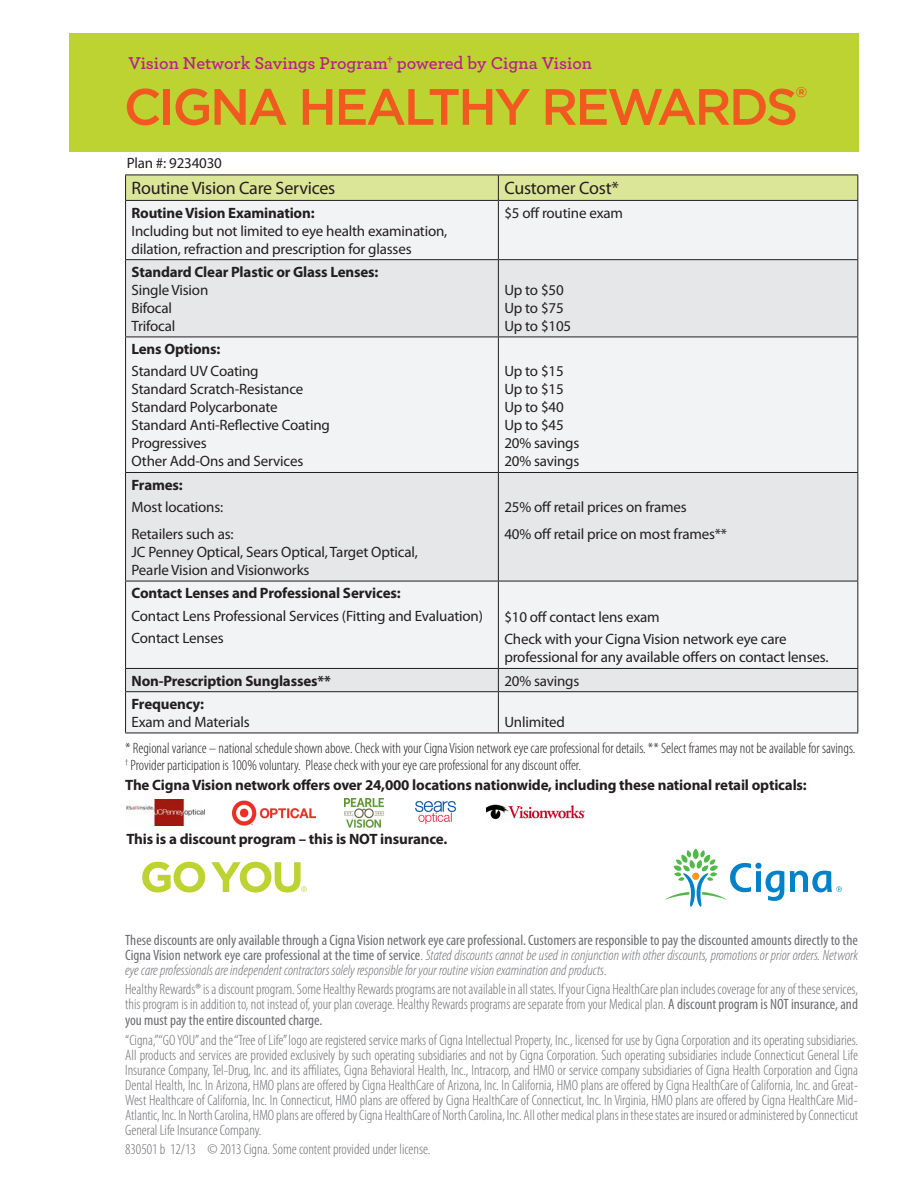
<style>
.page{position:relative;width:918px;height:1188px;background:#fff}
.page>*{position:absolute;margin:0;border:0;box-sizing:border-box;transform-origin:0 0}
.G-upper_case_head{font:500 51px "Gotham";letter-spacing:-.05em;color:#f15921}
.A-Eyebrow{font:600 18px "Archer";color:#b81d8c}
.A-Body_Copy{font:18px "Myriad Pro";letter-spacing:-.01em;color:#231f20}
.M-Legal_copy_Cat{font:300 condensed 15px/15px "Myriad Pro";color:#6c6d70}
.A-Body_Copy-2{font:15px/18px "Myriad Pro";letter-spacing:-.01em;color:#231f20}
.M-Legal_copy_Cat-2{font:italic 300 condensed 15px/15px "Myriad Pro";color:#6c6d70;text-align:justify}
.A-Body_Copy-3{font:700 15px "Myriad Pro";letter-spacing:-.01em;color:#231f20}
.M-Legal_copy_Cat-3{font:300 condensed 15px "Myriad Pro";color:#231f20}
.M-Legal_copy_Cat-4{font:condensed 15px "Myriad Pro";color:#6c6d70}
.s1{font-weight:400;font-style:normal}
.s2{font-style:normal}
.s3{font-weight:400}
</style>
<div class="page">
<div style="left:69px;top:33px;width:790px;height:119px;background:#bcd331"></div>
<div style="left:126px;top:201px;width:731px;height:532px;background:#f2f3f4"></div>
<svg style="left:126px;top:260px;width:731px;height:431px;fill:#f2f3f4"></svg>
<svg style="left:125px;top:175px;width:733px;height:25px;background:#d6e196"></svg>
<hr style="left:125px;top:200px;width:373px;height:1px;background:#231f20">
<hr style="left:125px;top:201px;width:1px;height:58px;background:#231f20">
<hr style="left:498px;top:200px;width:360px;height:1px;background:#231f20">
<hr style="left:498px;top:201px;width:1px;height:58px;background:#231f20">
<hr style="left:857px;top:201px;width:1px;height:58px;background:#231f20">
<hr style="left:125px;top:259px;width:373px;height:1px;background:#231f20">
<hr style="left:125px;top:260px;width:1px;height:77px;background:#231f20">
<hr style="left:498px;top:259px;width:360px;height:1px;background:#231f20">
<hr style="left:498px;top:260px;width:1px;height:77px;background:#231f20">
<hr style="left:857px;top:260px;width:1px;height:77px;background:#231f20">
<hr style="left:125px;top:337px;width:373px;height:1px;background:#231f20">
<hr style="left:125px;top:337px;width:1px;height:135px;background:#231f20">
<hr style="left:498px;top:337px;width:360px;height:1px;background:#231f20">
<hr style="left:498px;top:337px;width:1px;height:135px;background:#231f20">
<hr style="left:857px;top:337px;width:1px;height:135px;background:#231f20">
<hr style="left:125px;top:472px;width:373px;height:1px;background:#231f20">
<hr style="left:125px;top:473px;width:1px;height:108px;background:#231f20">
<hr style="left:498px;top:472px;width:360px;height:1px;background:#231f20">
<hr style="left:498px;top:473px;width:1px;height:108px;background:#231f20">
<hr style="left:857px;top:473px;width:1px;height:108px;background:#231f20">
<hr style="left:125px;top:581px;width:373px;height:1px;background:#231f20">
<hr style="left:125px;top:581px;width:1px;height:87px;background:#231f20">
<hr style="left:498px;top:581px;width:360px;height:1px;background:#231f20">
<hr style="left:498px;top:581px;width:1px;height:87px;background:#231f20">
<hr style="left:857px;top:581px;width:1px;height:87px;background:#231f20">
<hr style="left:125px;top:668px;width:373px;height:1px;background:#231f20">
<svg style="left:125px;top:669px;width:1px;height:22px"></svg>
<hr style="left:498px;top:668px;width:360px;height:1px;background:#231f20">
<svg style="left:498px;top:669px;width:1px;height:22px"></svg>
<svg style="left:857px;top:669px;width:1px;height:22px"></svg>
<hr style="left:125px;top:691px;width:373px;height:1px;background:#231f20">
<hr style="left:125px;top:692px;width:1px;height:41px;background:#231f20">
<hr style="left:498px;top:691px;width:360px;height:1px;background:#231f20">
<hr style="left:498px;top:692px;width:1px;height:41px;background:#231f20">
<hr style="left:857px;top:692px;width:1px;height:41px;background:#231f20">
<hr style="left:125px;top:733px;width:373px;height:1px;background:#231f20">
<hr style="left:498px;top:733px;width:360px;height:1px;background:#231f20">
<img style="left:126px;top:800px;width:78px;height:25px">
<svg style="left:665px;top:849px;width:177px;height:58px"></svg>
<svg style="left:142px;top:862px;width:63px;height:31px"></svg>
<svg style="left:211px;top:862px;width:96px;height:31px"></svg>
<img style="left:233px;top:800px;width:82px;height:25px">
<img style="left:415px;top:801px;width:41px;height:24px">
<img style="left:486px;top:804px;width:98px;height:16px">
<img style="left:344px;top:798px;width:40px;height:29px">
<p class="A-Eyebrow" style="left:128px;top:50px;width:465px">Vision Network Savings Program<sup>†</sup> powered by Cigna Vision</p>
<p class="G-upper_case_head" style="left:124px;top:76px;width:685px">CIGNA HEALTHY REWARDS<sup>®</sup></p>
<p class="A-Body_Copy-2" style="left:127px;top:154px;width:97px">Plan #: 9234030</p>
<p class="A-Body_Copy" style="left:132px;top:179px;width:205px">Routine Vision Care Services</p>
<p class="A-Body_Copy" style="left:504px;top:179px;width:116px">Customer Cost*</p>
<p class="A-Body_Copy-3" style="left:132px;top:204px;width:185px">Routine Vision Examination:</p>
<p class="A-Body_Copy-2" style="left:132px;top:222px;width:317px">Including but not limited to eye health examination, dilation, refraction and prescription for glasses</p>
<p class="A-Body_Copy-2" style="left:504px;top:204px;width:120px">$5 off routine exam</p>
<p class="A-Body_Copy-3" style="left:132px;top:263px;width:248px">Standard Clear Plastic or Glass Lenses:</p>
<p class="A-Body_Copy-2" style="left:132px;top:281px;width:78px">Single Vision</p>
<p class="A-Body_Copy-2" style="left:132px;top:299px;width:42px">Bifocal</p>
<p class="A-Body_Copy-2" style="left:132px;top:317px;width:45px">Trifocal</p>
<p class="A-Body_Copy-3" style="left:132px;top:341px;width:90px">Lens Options:</p>
<p class="A-Body_Copy-2" style="left:132px;top:363px;width:129px">Standard UV Coating</p>
<p class="A-Body_Copy-2" style="left:132px;top:381px;width:173px">Standard Scratch-Resistance</p>
<p class="A-Body_Copy-2" style="left:132px;top:399px;width:148px">Standard Polycarbonate</p>
<p class="A-Body_Copy-2" style="left:132px;top:417px;width:200px">Standard Anti-Reflective Coating</p>
<p class="A-Body_Copy-2" style="left:132px;top:435px;width:77px">Progressives</p>
<p class="A-Body_Copy-2" style="left:132px;top:453px;width:173px">Other Add-Ons and Services</p>
<p class="A-Body_Copy-3" style="left:132px;top:476px;width:53px">Frames:</p>
<p class="A-Body_Copy-2" style="left:132px;top:498px;width:93px">Most locations:</p>
<p class="A-Body_Copy-2" style="left:132px;top:525px;width:288px">Retailers such as:<br>JC Penney Optical, Sears Optical, Target Optical,<br>Pearle Vision and Visionworks</p>
<p class="A-Body_Copy-3" style="left:132px;top:585px;width:271px">Contact Lenses and Professional Services:</p>
<p class="A-Body_Copy-2" style="left:132px;top:607px;width:353px">Contact Lens Professional Services (Fitting and Evaluation)</p>
<p class="A-Body_Copy-2" style="left:132px;top:629px;width:94px">Contact Lenses</p>
<p class="A-Body_Copy-2" style="left:504px;top:281px;width:61px">Up to $50</p>
<p class="A-Body_Copy-2" style="left:504px;top:299px;width:61px">Up to $75</p>
<p class="A-Body_Copy-2" style="left:504px;top:317px;width:68px">Up to $105</p>
<p class="A-Body_Copy-2" style="left:504px;top:363px;width:61px">Up to $15</p>
<p class="A-Body_Copy-2" style="left:504px;top:381px;width:61px">Up to $15</p>
<p class="A-Body_Copy-2" style="left:504px;top:399px;width:61px">Up to $40</p>
<p class="A-Body_Copy-2" style="left:504px;top:417px;width:61px">Up to $45</p>
<p class="A-Body_Copy-2" style="left:504px;top:435px;width:77px">20% savings</p>
<p class="A-Body_Copy-2" style="left:504px;top:453px;width:77px">20% savings</p>
<p class="A-Body_Copy-2" style="left:504px;top:498px;width:184px">25% off retail prices on frames</p>
<p class="A-Body_Copy-2" style="left:504px;top:525px;width:224px">40% off retail price on most frames**</p>
<p class="A-Body_Copy-2" style="left:504px;top:608px;width:157px">$10 off contact lens exam</p>
<p class="A-Body_Copy-2" style="left:504px;top:631px;width:326px">Check with your Cigna Vision network eye care professional for any available offers on contact lenses.</p>
<p class="A-Body_Copy-3" style="left:132px;top:672px;width:201px">Non-Prescription Sunglasses**</p>
<p class="A-Body_Copy-2" style="left:504px;top:672px;width:77px">20% savings</p>
<p class="A-Body_Copy-3" style="left:132px;top:695px;width:74px">Frequency:</p>
<p class="A-Body_Copy-2" style="left:132px;top:713px;width:120px">Exam and Materials</p>
<p class="A-Body_Copy-2" style="left:504px;top:713px;width:62px">Unlimited</p>
<p class="M-Legal_copy_Cat-3" style="left:125px;top:740px;width:732px">* Regional variance – national schedule shown above. Check with your Cigna Vision network eye care professional for details. ** Select frames may not be available for savings.</p>
<p class="M-Legal_copy_Cat-3" style="left:125px;top:757px;width:457px"><sup>†</sup> Provider participation is 100% voluntary. Please check with your eye care professional for any discount offer.</p>
<p class="A-Body_Copy-3" style="left:125px;top:777px;width:683px">The Cigna Vision network offers over 24,000 locations nationwide, including these national retail opticals:</p>
<p class="A-Body_Copy-3" style="left:126px;top:831px;width:322px">This is a discount program – this is NOT insurance.</p>
<p class="M-Legal_copy_Cat-2" style="left:125px;top:933px;width:734px"><span class="s1">These discounts are only available through a Cigna Vision network eye care professional. Customers are responsible to pay the discounted amounts directly to the Cigna Vision network eye care professional at the time of service</span><span class="s2">.</span> Stated discounts cannot be used in conjunction with other discounts, promotions or prior orders. Network eye care professionals are independent contractors solely responsible for your routine vision examination and products<span class="s2">.</span></p>
<p class="M-Legal_copy_Cat" style="left:125px;top:982px;width:734px">Healthy Rewards® is a discount program. Some Healthy Rewards programs are not available in all states. If your Cigna HealthCare plan includes coverage for any of these services, this program is in addition to, not instead of, your plan coverage. Healthy Rewards programs are separate from your Medical plan. <span class="s3">A discount program is NOT insurance, and</span></p>
<p class="M-Legal_copy_Cat-4" style="left:125px;top:1012px;width:199px">you must pay the entire discounted charge.</p>
<p class="M-Legal_copy_Cat" style="left:125px;top:1033px;width:734px;text-align:justify">‘‘Cigna,’’‘‘GO YOU’’ and the ‘‘Tree of Life’’ logo are registered service marks of Cigna Intellectual Property, Inc., licensed for use by Cigna Corporation and its operating subsidiaries.<br>All products and services are provided exclusively by such operating subsidiaries and not by Cigna Corporation. Such operating subsidiaries include Connecticut General Life Insurance Company, Tel-Drug, Inc. and its affiliates, Cigna Behavioral Health, Inc., Intracorp, and HMO or service company subsidiaries of Cigna Health Corporation and Cigna Dental Health, Inc. In Arizona, HMO plans are offered by Cigna HealthCare of Arizona, Inc. In California, HMO plans are offered by Cigna HealthCare of California, Inc. and Great-West Healthcare of California, Inc. In Connecticut, HMO plans are offered by Cigna HealthCare of Connecticut, Inc. In Virginia, HMO plans are offered by Cigna HealthCare Mid-Atlantic, Inc. In North Carolina, HMO plans are offered by Cigna HealthCare of North Carolina, Inc. All other medical plans in these states are insured or administered by Connecticut General Life Insurance Company.</p>
<p class="M-Legal_copy_Cat" style="left:125px;top:1142px;width:307px">830501 b 12/13 © 2013 Cigna. Some content provided under license.</p>
</div>
